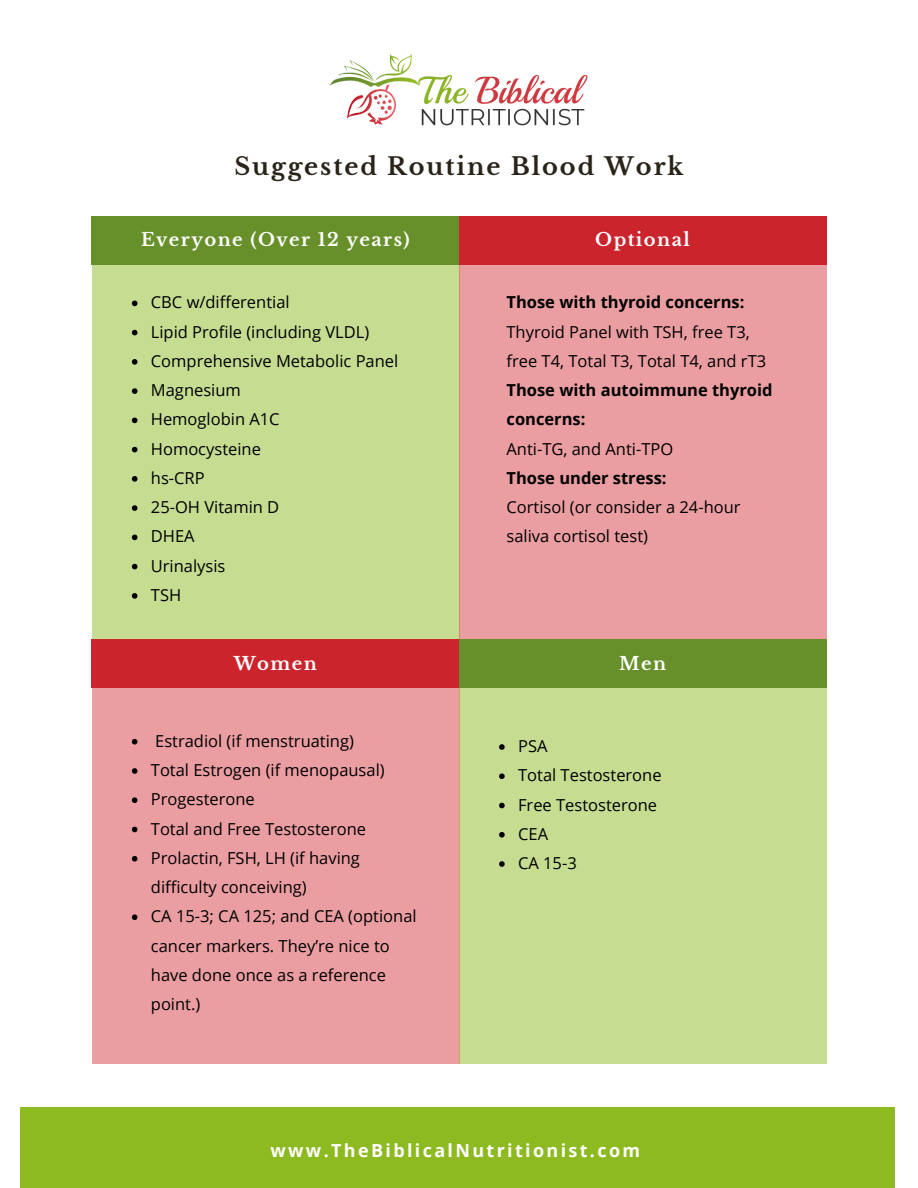
<style>
.page{position:relative;width:918px;height:1188px;background:#fff}
.page>*{position:absolute;margin:0;border:0;box-sizing:border-box;transform-origin:0 0}
.t1{font:700 24px "Libre Baskerville";letter-spacing:.08em;color:#292318}
.t2{font:700 18px "Libre Baskerville";letter-spacing:.08em;color:#fff}
.t3{font:700 18px "Open Sans";letter-spacing:.13em;color:#fff}
.t4{font:16.5px/29.2px "Open Sans";color:#000}
.t5{font:700 16.5px/29.2px "Open Sans";color:#000}
</style>
<div class="page">
<div style="left:21px;top:1107px;width:874px;height:81px;background:#8db921"></div>
<img style="left:329px;top:54px;width:259px;height:72px">
<div style="left:92px;top:265px;width:368px;height:375px;background:#c6dc91"></div>
<div style="left:92px;top:688px;width:368px;height:375px;background:#eb9ea2"></div>
<div style="left:459px;top:265px;width:368px;height:375px;background:#eb9ea2"></div>
<div style="left:459px;top:688px;width:368px;height:375px;background:#c6dc91"></div>
<svg style="left:132px;top:301px;width:5px;height:5px"></svg>
<svg style="left:132px;top:330px;width:5px;height:5px"></svg>
<svg style="left:132px;top:359px;width:5px;height:6px"></svg>
<svg style="left:132px;top:388px;width:5px;height:6px"></svg>
<svg style="left:132px;top:418px;width:5px;height:5px"></svg>
<svg style="left:132px;top:447px;width:5px;height:5px"></svg>
<svg style="left:132px;top:476px;width:5px;height:6px"></svg>
<svg style="left:132px;top:505px;width:5px;height:6px"></svg>
<svg style="left:132px;top:535px;width:5px;height:5px"></svg>
<svg style="left:132px;top:564px;width:5px;height:5px"></svg>
<svg style="left:132px;top:593px;width:5px;height:6px"></svg>
<div style="left:459px;top:639px;width:367px;height:49px;background:#68902a"></div>
<div style="left:92px;top:216px;width:367px;height:49px;background:#68902a"></div>
<div style="left:459px;top:216px;width:367px;height:49px;background:#cc242c"></div>
<div style="left:92px;top:639px;width:367px;height:49px;background:#cc242c"></div>
<svg style="left:132px;top:739px;width:5px;height:6px"></svg>
<svg style="left:132px;top:768px;width:5px;height:6px"></svg>
<svg style="left:132px;top:797px;width:5px;height:6px"></svg>
<svg style="left:132px;top:827px;width:5px;height:5px"></svg>
<svg style="left:132px;top:856px;width:5px;height:6px"></svg>
<svg style="left:132px;top:914px;width:5px;height:6px"></svg>
<svg style="left:499px;top:744px;width:6px;height:6px"></svg>
<svg style="left:499px;top:773px;width:6px;height:6px"></svg>
<svg style="left:499px;top:803px;width:6px;height:5px"></svg>
<svg style="left:499px;top:832px;width:6px;height:6px"></svg>
<svg style="left:499px;top:861px;width:6px;height:6px"></svg>
<p class="t1" style="left:234px;top:152px;width:451px">Suggested Routine Blood Work</p>
<p class="t2" style="left:141px;top:229px;width:270px">Everyone (Over 12 years)</p>
<p class="t2" style="left:595px;top:229px;width:96px">Optional</p>
<p class="t4" style="left:151px;top:287px;width:140px">CBC w/differential</p>
<p class="t4" style="left:151px;top:317px;width:220px">Lipid Profile (including VLDL)</p>
<p class="t4" style="left:151px;top:346px;width:249px">Comprehensive Metabolic Panel</p>
<p class="t4" style="left:151px;top:375px;width:91px">Magnesium</p>
<p class="t4" style="left:151px;top:404px;width:130px">Hemoglobin A1C</p>
<p class="t4" style="left:151px;top:434px;width:112px">Homocysteine</p>
<p class="t4" style="left:151px;top:463px;width:55px">hs-CRP</p>
<p class="t4" style="left:151px;top:492px;width:130px">25-OH Vitamin D</p>
<p class="t4" style="left:151px;top:521px;width:45px">DHEA</p>
<p class="t4" style="left:151px;top:551px;width:76px">Urinalysis</p>
<p class="t4" style="left:151px;top:580px;width:32px">TSH</p>
<p class="t2" style="left:234px;top:652px;width:85px">Women</p>
<p class="t4" style="left:155px;top:726px;width:200px">Estradiol (if menstruating)</p>
<p class="t4" style="left:151px;top:755px;width:235px">Total Estrogen (if menopausal)</p>
<p class="t4" style="left:151px;top:784px;width:105px">Progesterone</p>
<p class="t4" style="left:151px;top:814px;width:217px">Total and Free Testosterone</p>
<p class="t4" style="left:151px;top:843px;width:211px">Prolactin, FSH, LH (if having difficulty conceiving)</p>
<p class="t4" style="left:151px;top:901px;width:267px">CA 15-3; CA 125; and CEA (optional cancer markers. They’re nice to have done once as a reference point.)</p>
<p class="t5" style="left:507px;top:287px;width:240px">Those with thyroid concerns:</p>
<p class="t4" style="left:507px;top:317px;width:261px">Thyroid Panel with TSH, free T3, free T4, Total T3, Total T4, and rT3</p>
<p class="t5" style="left:507px;top:375px;width:268px">Those with autoimmune thyroid concerns:</p>
<p class="t4" style="left:507px;top:434px;width:168px">Anti-TG, and Anti-TPO</p>
<p class="t5" style="left:507px;top:463px;width:162px">Those under stress:</p>
<p class="t4" style="left:507px;top:492px;width:236px">Cortisol (or consider a 24-hour saliva cortisol test)</p>
<p class="t2" style="left:619px;top:652px;width:49px">Men</p>
<p class="t4" style="left:518px;top:731px;width:31px">PSA</p>
<p class="t4" style="left:518px;top:760px;width:145px">Total Testosterone</p>
<p class="t4" style="left:518px;top:790px;width:141px">Free Testosterone</p>
<p class="t4" style="left:518px;top:819px;width:31px">CEA</p>
<p class="t4" style="left:518px;top:848px;width:60px">CA 15-3</p>
<p class="t3" style="left:270px;top:1138px;width:371px">www.TheBiblicalNutritionist.com</p>
</div>
